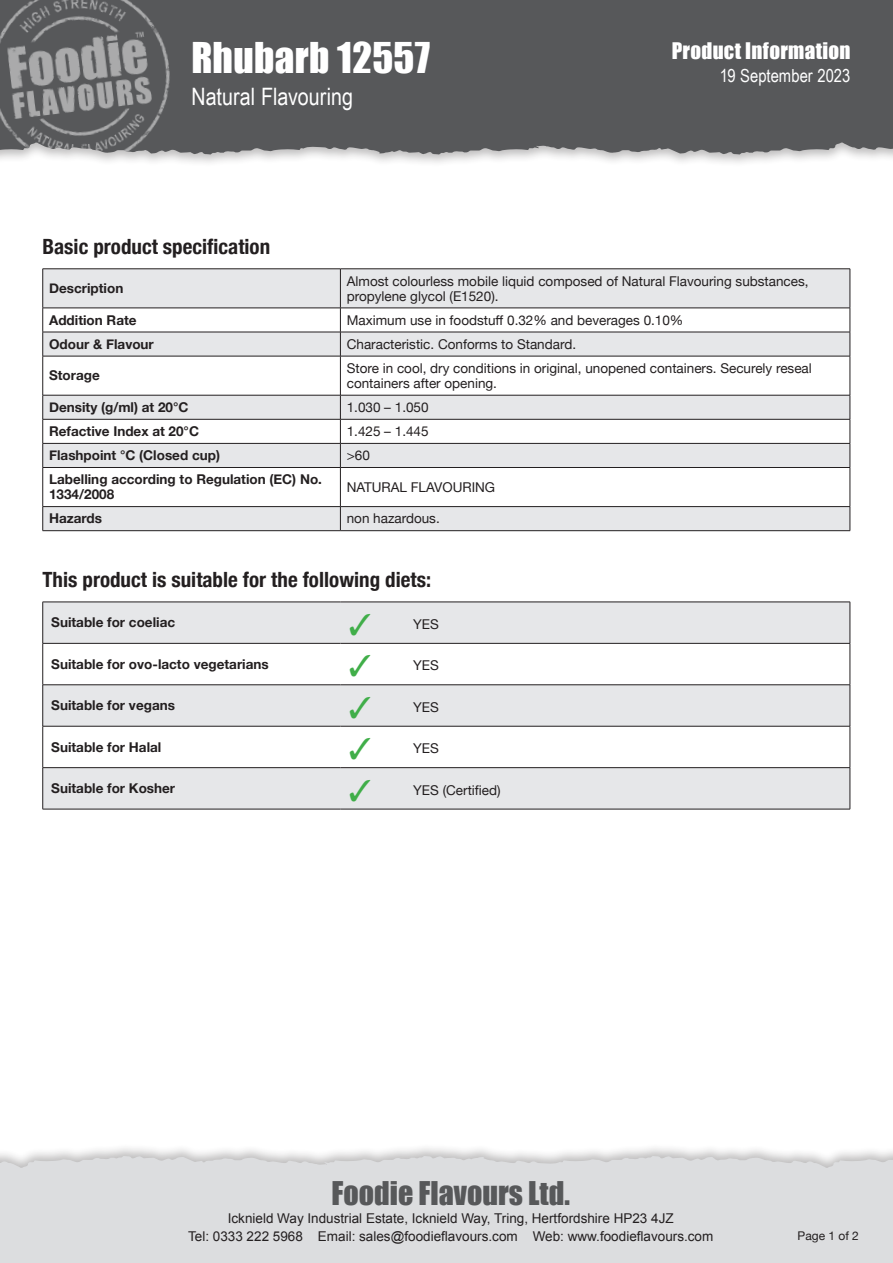
<style>
.page{position:relative;width:893px;height:1263px;background:#fff}
.page>*{position:absolute;margin:0;border:0;box-sizing:border-box;transform-origin:0 0}
.t1{font:39px "Impact";letter-spacing:.01em;color:#fff}
.t2{font:30px "Impact";color:#57585a}
.t3{font:24px "Arial Narrow";color:#fff}
.Heading_2{font:700 condensed 21px "Helvetica Neue";color:#231f20}
.t4{font:21px "Impact";letter-spacing:.015em;color:#fff}
.t5{font:18px "Arial Narrow";letter-spacing:.005em;color:#fff}
.Standard_table_text{font:13.5px/15px "Helvetica Neue";color:#231f20}
.Standard_Table_Labels{font:700 13.5px/15px "Helvetica Neue";color:#231f20}
.t6{font:13.5px/18px "Arial";color:#231f20;text-align:center}
.t7{font:12px "Helvetica Neue";color:#231f20}
.s1{color:#40ae49}
</style>
<div class="page">
<div style="left:0;top:1143px;width:893px;height:120px;background:#231f20;opacity:.3"></div>
<div style="left:0;top:1156px;width:893px;height:107px;background:#dcdddf"></div>
<div style="left:0;top:0;width:893px;height:167px;background:#231f20;opacity:.3"></div>
<div style="left:206px;top:0;width:687px;height:154px;background:#57585a"></div>
<img style="left:0;top:0;width:206px;height:154px">
<svg style="left:43px;top:270px;width:807px;height:260px;fill:#e6e7e9"></svg>
<hr style="left:43px;top:269px;width:297px;height:1px;background:#231f20">
<hr style="left:42px;top:269px;width:1px;height:39px;background:#231f20">
<hr style="left:43px;top:308px;width:297px;height:1px;background:#231f20">
<hr style="left:43px;top:332px;width:297px;height:1px;background:#231f20">
<svg style="left:42px;top:308px;width:1px;height:48px"></svg>
<hr style="left:43px;top:356px;width:297px;height:1px;background:#231f20">
<hr style="left:42px;top:356px;width:1px;height:39px;background:#231f20">
<hr style="left:43px;top:395px;width:297px;height:1px;background:#231f20">
<hr style="left:43px;top:419px;width:297px;height:1px;background:#231f20">
<hr style="left:43px;top:443px;width:297px;height:1px;background:#231f20">
<svg style="left:42px;top:395px;width:1px;height:72px"></svg>
<hr style="left:43px;top:467px;width:297px;height:1px;background:#231f20">
<hr style="left:42px;top:468px;width:1px;height:38px;background:#231f20">
<hr style="left:43px;top:506px;width:297px;height:1px;background:#231f20">
<svg style="left:42px;top:507px;width:1px;height:23px"></svg>
<hr style="left:340px;top:269px;width:510px;height:1px;background:#231f20">
<hr style="left:340px;top:269px;width:1px;height:39px;background:#231f20">
<hr style="left:850px;top:269px;width:1px;height:39px;background:#231f20">
<hr style="left:340px;top:308px;width:510px;height:1px;background:#231f20">
<hr style="left:340px;top:332px;width:510px;height:1px;background:#231f20">
<svg style="left:340px;top:308px;width:1px;height:48px"></svg>
<svg style="left:850px;top:308px;width:1px;height:48px"></svg>
<hr style="left:340px;top:356px;width:510px;height:1px;background:#231f20">
<hr style="left:340px;top:356px;width:1px;height:39px;background:#231f20">
<hr style="left:850px;top:356px;width:1px;height:39px;background:#231f20">
<hr style="left:340px;top:395px;width:510px;height:1px;background:#231f20">
<hr style="left:340px;top:419px;width:510px;height:1px;background:#231f20">
<hr style="left:340px;top:443px;width:510px;height:1px;background:#231f20">
<svg style="left:340px;top:395px;width:1px;height:72px"></svg>
<svg style="left:850px;top:395px;width:1px;height:72px"></svg>
<hr style="left:340px;top:467px;width:510px;height:1px;background:#231f20">
<hr style="left:340px;top:468px;width:1px;height:38px;background:#231f20">
<hr style="left:850px;top:468px;width:1px;height:38px;background:#231f20">
<hr style="left:340px;top:506px;width:510px;height:1px;background:#231f20">
<svg style="left:340px;top:507px;width:1px;height:23px"></svg>
<svg style="left:850px;top:507px;width:1px;height:23px"></svg>
<hr style="left:43px;top:530px;width:297px;height:1px;background:#231f20">
<hr style="left:340px;top:530px;width:510px;height:1px;background:#231f20">
<svg style="left:43px;top:603px;width:807px;height:206px;fill:#e6e7e9"></svg>
<hr style="left:43px;top:602px;width:297px;height:1px;background:#231f20">
<hr style="left:42px;top:602px;width:1px;height:41px;background:#231f20">
<hr style="left:340px;top:602px;width:510px;height:1px;background:#231f20">
<hr style="left:850px;top:602px;width:1px;height:41px;background:#231f20">
<hr style="left:43px;top:643px;width:297px;height:1px;background:#231f20">
<hr style="left:42px;top:644px;width:1px;height:40px;background:#231f20">
<hr style="left:340px;top:643px;width:510px;height:1px;background:#231f20">
<hr style="left:850px;top:644px;width:1px;height:40px;background:#231f20">
<hr style="left:43px;top:684px;width:297px;height:1px;background:#231f20">
<hr style="left:42px;top:685px;width:1px;height:41px;background:#231f20">
<hr style="left:340px;top:684px;width:510px;height:1px;background:#231f20">
<hr style="left:850px;top:685px;width:1px;height:41px;background:#231f20">
<hr style="left:43px;top:726px;width:297px;height:1px;background:#231f20">
<hr style="left:42px;top:726px;width:1px;height:41px;background:#231f20">
<hr style="left:340px;top:726px;width:510px;height:1px;background:#231f20">
<hr style="left:850px;top:726px;width:1px;height:41px;background:#231f20">
<hr style="left:43px;top:767px;width:297px;height:1px;background:#231f20">
<hr style="left:42px;top:768px;width:1px;height:41px;background:#231f20">
<hr style="left:340px;top:767px;width:510px;height:1px;background:#231f20">
<hr style="left:850px;top:768px;width:1px;height:41px;background:#231f20">
<hr style="left:43px;top:809px;width:297px;height:1px;background:#231f20">
<hr style="left:340px;top:809px;width:510px;height:1px;background:#231f20">
<h1 class="t1" style="left:191px;top:28px;width:240px">Rhubarb 12557</h1>
<h3 class="t3" style="left:191px;top:79px;width:163px">Natural Flavouring</h3>
<h3 class="t4" style="left:672px;top:35px;width:180px">Product Information</h3>
<h3 class="t5" style="left:720px;top:62px;width:132px">19 September 2023</h3>
<p class="Heading_2" style="left:43px;top:229px;width:229px">Basic product specification</p>
<p class="Standard_Table_Labels" style="left:49px;top:281px;width:76px">Description</p>
<p class="Standard_table_text" style="left:347px;top:274px;width:463px">Almost colourless mobile liquid composed of Natural Flavouring substances, propylene glycol (E1520).</p>
<p class="Standard_Table_Labels" style="left:49px;top:313px;width:89px">Addition Rate</p>
<p class="Standard_table_text" style="left:347px;top:313px;width:338px">Maximum use in foodstuff 0.32% and beverages 0.10%</p>
<p class="Standard_Table_Labels" style="left:49px;top:337px;width:106px">Odour &amp; Flavour</p>
<p class="Standard_table_text" style="left:347px;top:337px;width:231px">Characteristic. Conforms to Standard.</p>
<p class="Standard_Table_Labels" style="left:49px;top:368px;width:52px">Storage</p>
<p class="Standard_table_text" style="left:347px;top:361px;width:467px">Store in cool, dry conditions in original, unopened containers. Securely reseal containers after opening.</p>
<p class="Standard_Table_Labels" style="left:49px;top:400px;width:141px">Density (g/ml) at 20°C</p>
<p class="Standard_table_text" style="left:347px;top:400px;width:83px">1.030 – 1.050</p>
<p class="Standard_Table_Labels" style="left:49px;top:424px;width:151px">Refactive Index at 20°C</p>
<p class="Standard_table_text" style="left:347px;top:425px;width:83px">1.425 – 1.445</p>
<p class="Standard_Table_Labels" style="left:49px;top:448px;width:172px">Flashpoint °C (Closed cup)</p>
<p class="Standard_table_text" style="left:347px;top:449px;width:25px">&gt;60</p>
<p class="Standard_Table_Labels" style="left:49px;top:472px;width:274px">Labelling according to Regulation (EC) No.<br>1334/2008</p>
<p class="Standard_table_text" style="left:347px;top:480px;width:150px">NATURAL FLAVOURING</p>
<p class="Standard_Table_Labels" style="left:49px;top:511px;width:55px">Hazards</p>
<p class="Standard_table_text" style="left:347px;top:512px;width:95px">non hazardous.</p>
<p class="Heading_2" style="left:43px;top:562px;width:390px">This product is suitable for the following diets:</p>
<p class="Standard_Table_Labels" style="left:51px;top:615px;width:125px">Suitable for coeliac</p>
<p class="Standard_table_text" style="left:349px;top:617px;width:92px"><span class="s1">✓</span> YES</p>
<p class="Standard_Table_Labels" style="left:51px;top:657px;width:219px">Suitable for ovo-lacto vegetarians</p>
<p class="Standard_table_text" style="left:349px;top:659px;width:92px"><span class="s1">✓</span> YES</p>
<p class="Standard_Table_Labels" style="left:51px;top:698px;width:125px">Suitable for vegans</p>
<p class="Standard_table_text" style="left:349px;top:700px;width:92px"><span class="s1">✓</span> YES</p>
<p class="Standard_Table_Labels" style="left:51px;top:740px;width:112px">Suitable for Halal</p>
<p class="Standard_table_text" style="left:349px;top:742px;width:92px"><span class="s1">✓</span> YES</p>
<p class="Standard_Table_Labels" style="left:51px;top:781px;width:125px">Suitable for Kosher</p>
<p class="Standard_table_text" style="left:349px;top:783px;width:153px"><span class="s1">✓</span> YES (Certified)</p>
<h2 class="t2" style="left:332px;top:1170px;width:240px">Foodie Flavours Ltd.</h2>
<p class="t6" style="left:188px;top:1209px;width:527px">Icknield Way Industrial Estate, Icknield Way, Tring, Hertfordshire HP23 4JZ<br>Tel: 0333 222 5968 Email: sales@foodieflavours.com Web: www.foodieflavours.com</p>
<p class="t7" style="left:798px;top:1227px;width:63px">Page 1 of 2</p>
</div>
